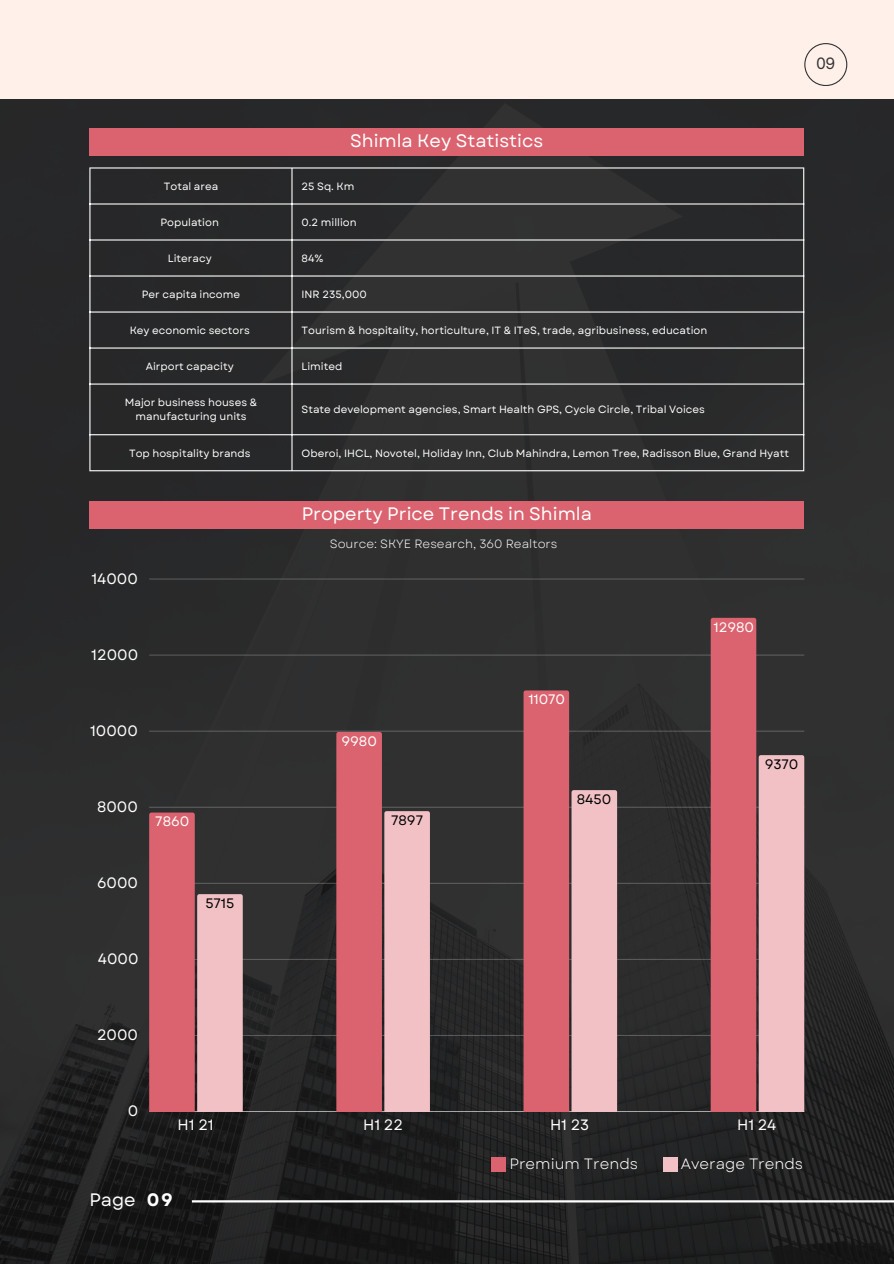
<style>
.page{position:relative;width:894px;height:1264px;background:#fff}
.page>*{position:absolute;margin:0;border:0;box-sizing:border-box;transform-origin:0 0}
.t1{font:18px "Garet";color:#fff}
.t2{font:700 18px "Garet";color:#fff}
.t3{font:15px "Garet";color:#fff}
.t4{font:15px "Garet";color:#fff}
.t5{font:15px "Open Sauce One";color:#343234}
.t6{font:13.65px "Garet";color:#fff}
.t7{font:13.65px "Garet";color:#000}
.t8{font:12px "Garet";color:#f5f5f5}
.t9{font:10.5px/14px "Garet";color:#fff;text-align:center}
</style>
<div class="page">
<img style="left:0;top:99px;width:893px;height:1164px">
<div style="left:0;top:0;width:893px;height:99px;background:#fff1ea"></div>
<svg style="left:804px;top:43px;width:42px;height:43px"></svg>
<hr style="left:89px;top:168px;width:1px;height:302px;background:#fff">
<hr style="left:291px;top:168px;width:1px;height:302px;background:#fff">
<hr style="left:802px;top:168px;width:2px;height:302px;background:#fff">
<hr style="left:89px;top:167px;width:715px;height:1px;background:#fff">
<hr style="left:89px;top:203px;width:715px;height:1px;background:#fff">
<hr style="left:89px;top:239px;width:715px;height:1px;background:#fff">
<hr style="left:89px;top:275px;width:715px;height:1px;background:#fff">
<hr style="left:89px;top:311px;width:715px;height:1px;background:#fff">
<hr style="left:89px;top:347px;width:715px;height:1px;background:#fff">
<hr style="left:89px;top:383px;width:715px;height:1px;background:#fff">
<hr style="left:89px;top:434px;width:715px;height:1px;background:#fff">
<hr style="left:89px;top:470px;width:715px;height:1px;background:#fff">
<div style="left:89px;top:129px;width:715px;height:27px;background:#db636f"></div>
<div style="left:89px;top:501px;width:715px;height:28px;background:#db636f"></div>
<hr style="left:192px;top:1200px;width:701px;height:2px;background:#fff">
<hr style="left:149px;top:1111px;width:655px;height:1px;background:#fff;opacity:.6">
<hr style="left:149px;top:1035px;width:655px;height:1px;background:#5b5b5c">
<hr style="left:149px;top:959px;width:655px;height:1px;background:#585859">
<hr style="left:149px;top:883px;width:655px;height:1px;background:#595959">
<hr style="left:149px;top:806px;width:655px;height:1px;background:#3d3d3d">
<hr style="left:149px;top:730px;width:655px;height:1px;background:#404041">
<hr style="left:149px;top:654px;width:655px;height:1px;background:#434344">
<hr style="left:149px;top:578px;width:655px;height:1px;background:#464647">
<svg style="left:149px;top:812px;width:94px;height:299px;background:#c67b82"></svg>
<svg style="left:336px;top:732px;width:94px;height:379px;background:#cb7f86"></svg>
<svg style="left:523px;top:690px;width:94px;height:421px;background:#c97d85"></svg>
<svg style="left:710px;top:618px;width:94px;height:493px;background:#c57b82"></svg>
<div style="left:491px;top:1156px;width:14px;height:15px;background:#db636f"></div>
<div style="left:662px;top:1156px;width:15px;height:15px;background:#f1c1c5"></div>
<p class="t5" style="left:815px;top:54px;width:21px">09</p>
<p class="t1" style="left:350px;top:128px;width:195px">Shimla Key Statistics</p>
<h1 class="t9" style="left:164px;top:179px;width:56px">Total area</h1>
<p class="t9" style="left:301px;top:179px;width:54px">25 Sq. Km</p>
<p class="t9" style="left:160px;top:215px;width:60px">Population</p>
<p class="t9" style="left:301px;top:215px;width:57px">0.2 million</p>
<p class="t9" style="left:168px;top:251px;width:45px">Literacy</p>
<p class="t9" style="left:301px;top:251px;width:23px">84%</p>
<p class="t9" style="left:142px;top:287px;width:100px">Per capita income</p>
<p class="t9" style="left:301px;top:287px;width:67px">INR 235,000</p>
<p class="t9" style="left:130px;top:323px;width:122px">Key economic sectors</p>
<p class="t9" style="left:301px;top:323px;width:407px">Tourism &amp; hospitality, horticulture, IT &amp; ITeS, trade, agribusiness, education</p>
<p class="t9" style="left:146px;top:359px;width:89px">Airport capacity</p>
<p class="t9" style="left:301px;top:359px;width:42px">Limited</p>
<p class="t9" style="left:125px;top:395px;width:134px">Major business houses &amp; manufacturing units</p>
<p class="t9" style="left:301px;top:402px;width:405px">State development agencies, Smart Health GPS, Cycle Circle, Tribal Voices</p>
<p class="t9" style="left:129px;top:446px;width:123px">Top hospitality brands</p>
<p class="t9" style="left:301px;top:446px;width:489px">Oberoi, IHCL, Novotel, Holiday Inn, Club Mahindra, Lemon Tree, Radisson Blue, Grand Hyatt</p>
<p class="t1" style="left:301px;top:501px;width:292px">Property Price Trends in Shimla</p>
<h2 class="t3" style="left:91px;top:568px;width:48px">14000</h2>
<h2 class="t3" style="left:91px;top:644px;width:48px">12000</h2>
<h2 class="t3" style="left:90px;top:720px;width:49px">10000</h2>
<h2 class="t3" style="left:97px;top:796px;width:42px">8000</h2>
<h3 class="t6" style="left:155px;top:811px;width:36px">7860</h3>
<h2 class="t3" style="left:97px;top:872px;width:43px">6000</h2>
<h2 class="t3" style="left:98px;top:948px;width:42px">4000</h2>
<h3 class="t7" style="left:205px;top:893px;width:30px">5715</h3>
<h2 class="t8" style="left:330px;top:535px;width:229px">Source: SKYE Research, 360 Realtors</h2>
<h3 class="t6" style="left:341px;top:731px;width:37px">9980</h3>
<h3 class="t7" style="left:391px;top:810px;width:33px">7897</h3>
<h3 class="t6" style="left:528px;top:689px;width:38px">11070</h3>
<h3 class="t7" style="left:576px;top:789px;width:36px">8450</h3>
<h3 class="t6" style="left:713px;top:617px;width:42px">12980</h3>
<h3 class="t7" style="left:764px;top:754px;width:35px">9370</h3>
<h2 class="t3" style="left:97px;top:1024px;width:43px">2000</h2>
<h2 class="t3" style="left:128px;top:1100px;width:12px">0</h2>
<h2 class="t3" style="left:178px;top:1113px;width:37px">H1 21</h2>
<h2 class="t3" style="left:363px;top:1113px;width:41px">H1 22</h2>
<h2 class="t3" style="left:550px;top:1113px;width:41px">H1 23</h2>
<h2 class="t3" style="left:737px;top:1113px;width:41px">H1 24</h2>
<p class="t4" style="left:509px;top:1152px;width:130px">Premium Trends</p>
<h1 class="t4" style="left:680px;top:1152px;width:124px">Average Trends</h1>
<h1 class="t1" style="left:89px;top:1186px;width:48px">Page</h1>
<p class="t2" style="left:147px;top:1186px;width:27px">09</p>
</div>
